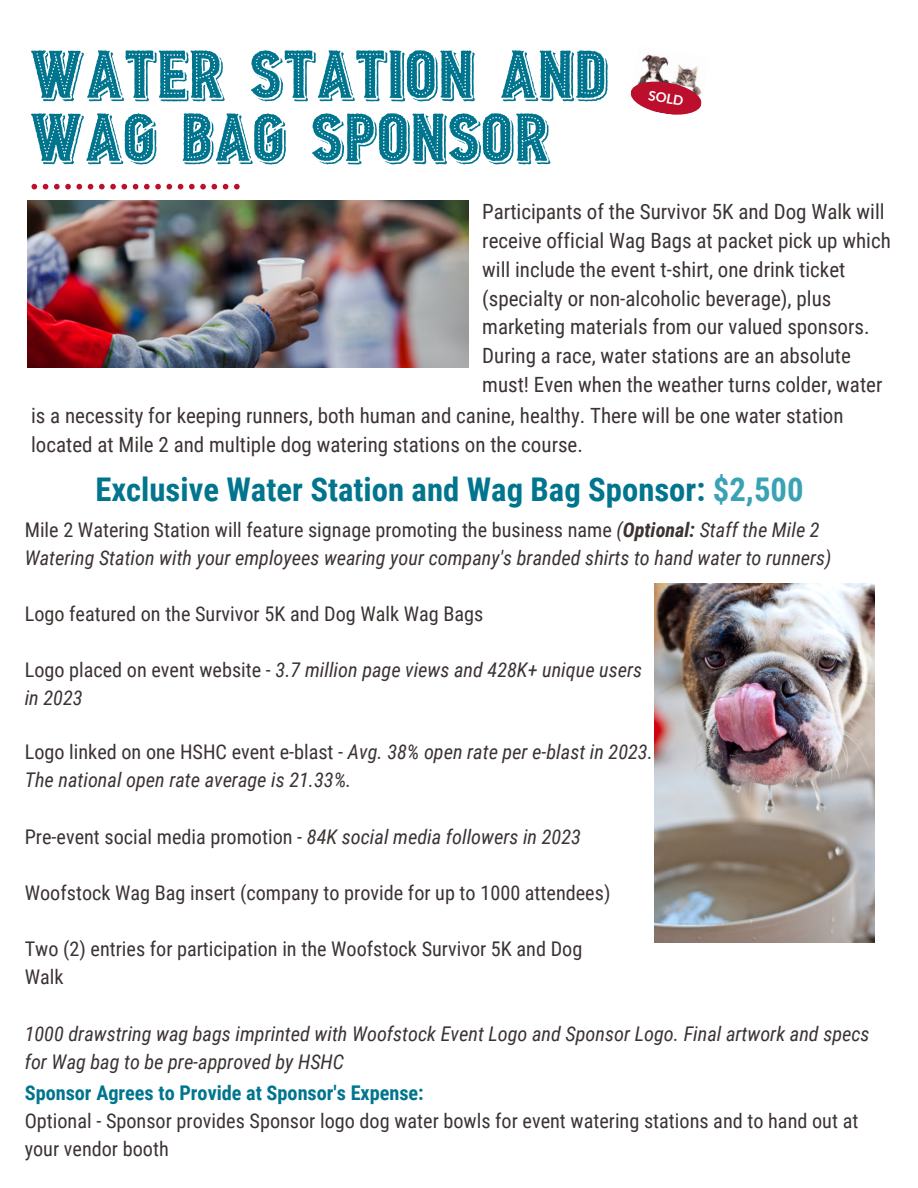
<style>
.page{position:relative;width:918px;height:1188px;background:#fff}
.page>*{position:absolute;margin:0;border:0;box-sizing:border-box;transform-origin:0 0}
.t1{font:72px/63px "Borgens Burlesque";color:#01758e}
.t2{font:700 32.7px "Roboto Condensed";color:#01758e}
.t3{font:21px/28.8px "Roboto Condensed";color:#3c3333}
.t4{font:italic 20.25px/28.2px "Roboto Condensed";color:#3c3333}
.t5{font:20.25px/28.2px "Roboto Condensed";color:#3c3333}
.t6{font:700 20.25px "Roboto Condensed";color:#01758e}
.t7{font:700 13.5px "Lato";color:#fff}
.s1{color:#39a3b5}
.s2{font-style:normal}
.s3{font-weight:700}
.s4{font-style:italic}
</style>
<div class="page">
<img style="left:28px;top:201px;width:441px;height:166px">
<img style="left:654px;top:584px;width:221px;height:359px">
<svg style="left:32px;top:184px;width:208px;height:5px"></svg>
<img style="left:640px;top:54px;width:58px;height:25px">
<svg style="left:630px;top:79px;width:72px;height:36px"></svg>
<p class="t1" style="left:31px;top:44px;width:580px">WATER STATION AND<br>WAG BAG SPONSOR</p>
<p class="t7" style="left:650px;top:87px;width:37px;rotate:10deg">SOLD</p>
<h1 class="t3" style="left:482px;top:197px;width:410px">Participants of the Survivor 5K and Dog Walk will receive official Wag Bags at packet pick up which will include the event t-shirt, one drink ticket (specialty or non-alcoholic beverage), plus marketing materials from our valued sponsors.<br>During a race, water stations are an absolute must! Even when the weather turns colder, water</h1>
<p class="t3" style="left:31px;top:402px;width:814px">is a necessity for keeping runners, both human and canine, healthy. There will be one water station located at Mile 2 and multiple dog watering stations on the course.</p>
<p class="t2" style="left:95px;top:471px;width:710px">Exclusive Water Station and Wag Bag Sponsor: <span class="s1">$2,500</span></p>
<p class="t4" style="left:25px;top:516px;width:808px"><span class="s2">Mile 2 Watering Station will feature signage promoting the business name</span> (<span class="s3">Optional:</span> Staff the Mile 2<br>Watering Station with your employees wearing your company's branded shirts to hand water to runners)</p>
<p class="t5" style="left:25px;top:600px;width:460px">Logo featured on the Survivor 5K and Dog Walk Wag Bags</p>
<p class="t4" style="left:25px;top:656px;width:619px"><span class="s2">Logo placed on event website -</span> 3.7 million page views and 428K+ unique users</p>
<p class="t4" style="left:25px;top:684px;width:59px">in 2023</p>
<p class="t5" style="left:25px;top:738px;width:630px">Logo linked on one HSHC event e-blast - <span class="s4">Avg. 38% open rate per e-blast in 2023.</span></p>
<p class="t4" style="left:25px;top:766px;width:328px">The national open rate average is 21.33%.</p>
<p class="t5" style="left:25px;top:823px;width:558px">Pre-event social media promotion - <span class="s4">84K social media followers in 2023</span></p>
<p class="t5" style="left:25px;top:879px;width:587px">Woofstock Wag Bag insert (company to provide for up to 1000 attendees)</p>
<p class="t5" style="left:25px;top:935px;width:559px">Two (2) entries for participation in the Woofstock Survivor 5K and Dog</p>
<p class="t5" style="left:25px;top:963px;width:40px">Walk</p>
<p class="t4" style="left:25px;top:1020px;width:846px">1000 drawstring wag bags imprinted with Woofstock Event Logo and Sponsor Logo. Final artwork and specs for Wag bag to be pre-approved by HSHC</p>
<h2 class="t6" style="left:25px;top:1081px;width:401px">Sponsor Agrees to Provide at Sponsor's Expense:</h2>
<p class="t5" style="left:25px;top:1107px;width:835px">Optional - Sponsor provides Sponsor logo dog water bowls for event watering stations and to hand out at your vendor booth</p>
</div>
